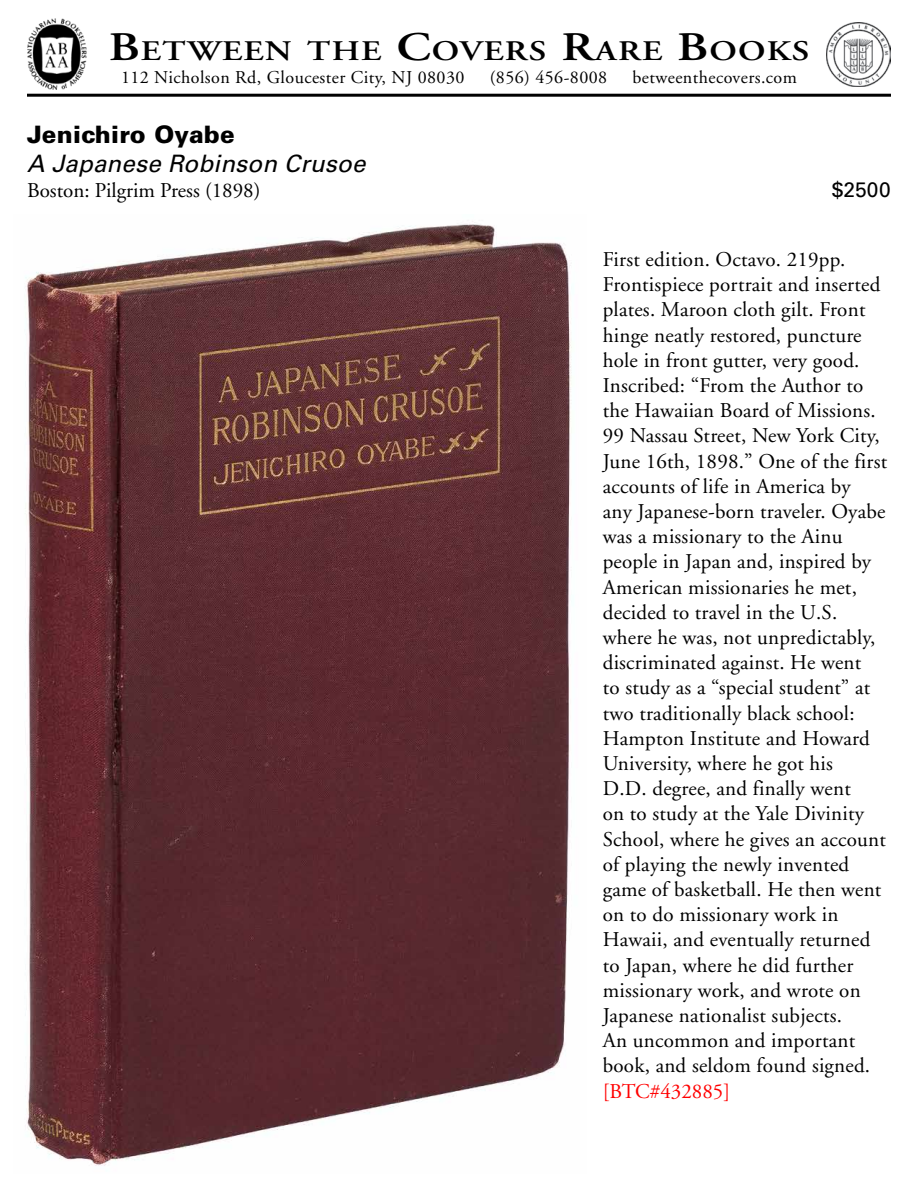
<style>
.page{position:relative;width:918px;height:1188px;background:#fff}
.page>*{position:absolute;margin:0;border:0;box-sizing:border-box;transform-origin:0 0}
.t1{font:600 28.35px "Adobe Garamond";letter-spacing:.035em;color:#000;scale:1.22 1}
.t2{font:italic 24px "Univers";letter-spacing:.01em;color:#000}
.t3{font:900 24px "Univers";letter-spacing:.01em;color:#000}
.t4{font:21px/25.2px "Adobe Garamond";letter-spacing:.01em;color:#000}
.t5{font:21px "Adobe Garamond";color:#f00}
.t6{font:21px "Univers";color:#000}
.t7{font:18px "Adobe Garamond";letter-spacing:.025em;color:#000}
.s1{font-size:40.5px}
</style>
<div class="page">
<img style="left:25px;top:221px;width:547px;height:945px">
<img style="left:826px;top:22px;width:65px;height:65px">
<img style="left:27px;top:19px;width:60px;height:71px">
<hr style="left:27px;top:94px;width:864px;height:3px;background:#000">
<h1 class="t1" style="left:109px;top:35px;width:576px"><span class="s1">B</span>ETWEEN THE <span class="s1">C</span>OVERS <span class="s1">R</span>ARE <span class="s1">B</span>OOKS</h1>
<p class="t7" style="left:121px;top:67px;width:345px">112 Nicholson Rd, Gloucester City, NJ 08030</p>
<p class="t7" style="left:490px;top:67px;width:119px">(856) 456-8008</p>
<p class="t7" style="left:633px;top:67px;width:166px">betweenthecovers.com</p>
<p class="t3" style="left:27px;top:119px;width:209px">Jenichiro Oyabe</p>
<p class="t2" style="left:27px;top:149px;width:340px">A Japanese Robinson Crusoe</p>
<p class="t4" style="left:27px;top:178px;width:235px">Boston: Pilgrim Press (1898)</p>
<p class="t6" style="left:832px;top:177px;width:61px">$2500</p>
<p class="t4" style="left:603px;top:247px;width:286px">First edition. Octavo. 219pp.<br>Frontispiece portrait and inserted plates. Maroon cloth gilt. Front hinge neatly restored, puncture hole in front gutter, very good.<br>Inscribed: “From the Author to the Hawaiian Board of Missions.<br>99 Nassau Street, New York City,<br>June 16th, 1898.” One of the first accounts of life in America by<br>any Japanese-born traveler. Oyabe was a missionary to the Ainu people in Japan and, inspired by<br>American missionaries he met, decided to travel in the U.S. where he was, not unpredictably, discriminated against. He went<br>to study as a “special student” at two traditionally black school:<br>Hampton Institute and Howard<br>University, where he got his<br>D.D. degree, and finally went<br>on to study at the Yale Divinity<br>School, where he gives an account of playing the newly invented game of basketball. He then went on to do missionary work in<br>Hawaii, and eventually returned to Japan, where he did further missionary work, and wrote on<br>Japanese nationalist subjects.<br>An uncommon and important book, and seldom found signed.</p>
<p class="t5" style="left:603px;top:1080px;width:129px">[BTC#432885]</p>
</div>
